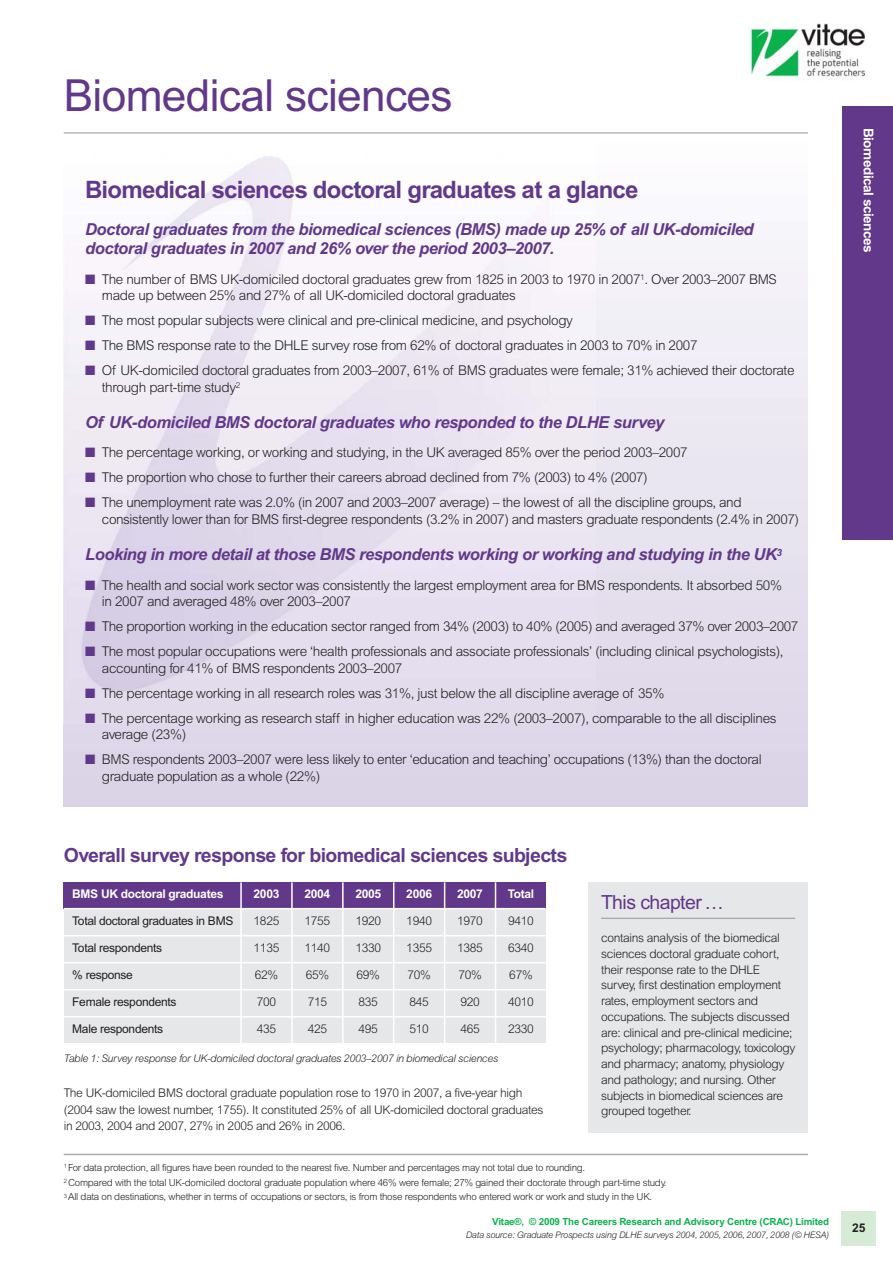
<style>
.page{position:relative;width:893px;height:1263px;background:#fff}
.page>*{position:absolute;margin:0;border:0;box-sizing:border-box;transform-origin:0 0}
.t1{font:44.25px "Arial";letter-spacing:-.015em;color:#62388b}
.t2{font:700 24px "Arial";letter-spacing:-.03em;color:#62388b}
.t3{font:700 19.5px "Arial";letter-spacing:-.03em;color:#62388b}
.t4{font:19.5px "Arial";letter-spacing:-.03em;color:#62388b}
.t5{font:italic 700 16.5px/19.5px "Arial";letter-spacing:-.025em;color:#62388b}
.t6{font:300 13.5px/16.5px "Arial";letter-spacing:-.025em;color:#231f20}
.t7{font:700 13.5px "Arial";letter-spacing:-.03em;color:#fff}
.t8{font:300 12px/15.8px "Arial";letter-spacing:-.025em;color:#231f20}
.t9{font:12px "Arial";letter-spacing:-.025em;color:#231f20}
.t10{font:700 12px "Arial";letter-spacing:-.025em;color:#fff}
.t11{font:700 12px "Arial";color:#231f20}
.t12{font:italic 300 10.5px "Arial";letter-spacing:-.025em;color:#231f20}
.t13{font:300 9.75px/14.9px "Arial";letter-spacing:-.025em;color:#231f20}
.t14{font:700 9.75px "Arial";letter-spacing:-.015em;color:#0ab14d}
.t15{font:italic 300 9px "Arial";letter-spacing:-.025em;color:#231f20}
.s1{color:#62388b}
</style>
<div class="page">
<div style="left:842px;top:1212px;width:34px;height:34px;background:#d6ebd5"></div>
<img style="left:750px;top:23px;width:115px;height:55px">
<div style="left:842px;top:106px;width:51px;height:434px;background:#62388b"></div>
<hr style="left:64px;top:1154px;width:744px;height:1px;background:#a7a9ac">
<hr style="left:64px;top:133px;width:744px;height:1px;background:#939598">
<div style="left:64px;top:882px;width:482px;height:161px;background:#e6e7e8"></div>
<div style="left:64px;top:882px;width:177px;height:27px;background:#62388b"></div>
<div style="left:241px;top:882px;width:51px;height:27px;background:#62388b"></div>
<div style="left:292px;top:882px;width:51px;height:27px;background:#62388b"></div>
<div style="left:343px;top:882px;width:51px;height:27px;background:#62388b"></div>
<div style="left:394px;top:882px;width:51px;height:27px;background:#62388b"></div>
<div style="left:445px;top:882px;width:50px;height:27px;background:#62388b"></div>
<div style="left:495px;top:882px;width:51px;height:27px;background:#62388b"></div>
<hr style="left:240px;top:882px;width:2px;height:161px;background:#fff">
<hr style="left:291px;top:882px;width:2px;height:161px;background:#fff">
<hr style="left:342px;top:882px;width:2px;height:161px;background:#fff">
<hr style="left:393px;top:882px;width:1px;height:161px;background:#fff">
<hr style="left:444px;top:882px;width:1px;height:161px;background:#fff">
<hr style="left:495px;top:882px;width:1px;height:161px;background:#fff">
<hr style="left:64px;top:908px;width:482px;height:1px;background:#fff">
<hr style="left:64px;top:935px;width:482px;height:1px;background:#fff">
<hr style="left:64px;top:962px;width:482px;height:1px;background:#fff">
<hr style="left:64px;top:989px;width:482px;height:1px;background:#fff">
<hr style="left:64px;top:1016px;width:482px;height:1px;background:#fff">
<div style="left:64px;top:138px;width:744px;height:669px;background:linear-gradient(to bottom,#fcfbfd,#d9d2e6)"></div>
<img style="left:64px;top:138px;width:531px;height:586px">
<div style="left:588px;top:882px;width:220px;height:251px;background:#e6e7e8"></div>
<hr style="left:601px;top:918px;width:194px;height:1px;background:#939598">
<h1 class="t1" style="left:64px;top:80px;width:390px">Biomedical sciences</h1>
<h2 class="t2" style="left:85px;top:180px;width:555px">Biomedical sciences doctoral graduates at a glance</h2>
<p class="t5" style="left:85px;top:221px;width:670px">Doctoral graduates from the biomedical sciences (BMS) made up 25% of all UK-domiciled doctoral graduates in 2007 and 26% over the period 2003–2007.</p>
<p class="t6" style="left:102px;top:272px;width:676px;text-indent:-17px"><span class="s1">■</span> The number of BMS UK-domiciled doctoral graduates grew from 1825 in 2003 to 1970 in 2007<sup>1</sup>. Over 2003–2007 BMS made up between 25% and 27% of all UK-domiciled doctoral graduates</p>
<p class="t6" style="left:85px;top:313px;width:489px"><span class="s1">■</span> The most popular subjects were clinical and pre-clinical medicine, and psychology</p>
<p class="t6" style="left:85px;top:338px;width:614px"><span class="s1">■</span> The BMS response rate to the DHLE survey rose from 62% of doctoral graduates in 2003 to 70% in 2007</p>
<p class="t6" style="left:102px;top:363px;width:694px;text-indent:-17px"><span class="s1">■</span> Of UK-domiciled doctoral graduates from 2003–2007, 61% of BMS graduates were female; 31% achieved their doctorate through part-time study<sup>2</sup></p>
<p class="t5" style="left:85px;top:414px;width:581px">Of UK-domiciled BMS doctoral graduates who responded to the DLHE survey</p>
<p class="t6" style="left:85px;top:446px;width:604px"><span class="s1">■</span> The percentage working, or working and studying, in the UK averaged 85% over the period 2003–2007</p>
<p class="t6" style="left:85px;top:471px;width:564px"><span class="s1">■</span> The proportion who chose to further their careers abroad declined from 7% (2003) to 4% (2007)</p>
<p class="t6" style="left:102px;top:496px;width:699px;text-indent:-17px"><span class="s1">■</span> The unemployment rate was 2.0% (in 2007 and 2003–2007 average) – the lowest of all the discipline groups, and consistently lower than for BMS first-degree respondents (3.2% in 2007) and masters graduate respondents (2.4% in 2007)</p>
<p class="t5" style="left:85px;top:546px;width:699px">Looking in more detail at those BMS respondents working or working and studying in the UK<sup>3</sup></p>
<p class="t6" style="left:102px;top:578px;width:682px;text-indent:-17px"><span class="s1">■</span> The health and social work sector was consistently the largest employment area for BMS respondents. It absorbed 50% in 2007 and averaged 48% over 2003–2007</p>
<p class="t6" style="left:85px;top:619px;width:715px"><span class="s1">■</span> The proportion working in the education sector ranged from 34% (2003) to 40% (2005) and averaged 37% over 2003–2007</p>
<p class="t6" style="left:102px;top:644px;width:683px;text-indent:-17px"><span class="s1">■</span> The most popular occupations were ‘health professionals and associate professionals’ (including clinical psychologists), accounting for 41% of BMS respondents 2003–2007</p>
<p class="t6" style="left:85px;top:686px;width:581px"><span class="s1">■</span> The percentage working in all research roles was 31%, just below the all discipline average of 35%</p>
<p class="t6" style="left:102px;top:711px;width:676px;text-indent:-17px"><span class="s1">■</span> The percentage working as research staff in higher education was 22% (2003–2007), comparable to the all disciplines average (23%)</p>
<p class="t6" style="left:102px;top:752px;width:661px;text-indent:-17px"><span class="s1">■</span> BMS respondents 2003–2007 were less likely to enter ‘education and teaching’ occupations (13%) than the doctoral graduate population as a whole (22%)</p>
<p class="t7" style="left:874px;top:128px;width:127px;rotate:90deg">Biomedical sciences</p>
<h3 class="t3" style="left:64px;top:848px;width:505px">Overall survey response for biomedical sciences subjects</h3>
<p class="t10" style="left:72px;top:890px;width:153px">BMS UK doctoral graduates</p>
<p class="t10" style="left:254px;top:890px;width:27px">2003</p>
<p class="t10" style="left:304px;top:890px;width:27px">2004</p>
<p class="t10" style="left:355px;top:890px;width:27px">2005</p>
<p class="t10" style="left:406px;top:890px;width:27px">2006</p>
<p class="t10" style="left:457px;top:890px;width:27px">2007</p>
<p class="t10" style="left:508px;top:890px;width:28px">Total</p>
<p class="t9" style="left:72px;top:917px;width:163px">Total doctoral graduates in BMS</p>
<p class="t8" style="left:254px;top:914px;width:27px">1825</p>
<p class="t8" style="left:304px;top:914px;width:27px">1755</p>
<p class="t8" style="left:355px;top:914px;width:27px">1920</p>
<p class="t8" style="left:406px;top:914px;width:27px">1940</p>
<p class="t8" style="left:457px;top:914px;width:27px">1970</p>
<p class="t8" style="left:508px;top:914px;width:27px">9410</p>
<p class="t9" style="left:72px;top:944px;width:91px">Total respondents</p>
<p class="t8" style="left:254px;top:941px;width:27px">1135</p>
<p class="t8" style="left:304px;top:941px;width:27px">1140</p>
<p class="t8" style="left:355px;top:941px;width:27px">1330</p>
<p class="t8" style="left:406px;top:941px;width:27px">1355</p>
<p class="t8" style="left:457px;top:941px;width:27px">1385</p>
<p class="t8" style="left:508px;top:941px;width:27px">6340</p>
<p class="t9" style="left:72px;top:971px;width:62px">% response</p>
<p class="t8" style="left:255px;top:968px;width:25px">62%</p>
<p class="t8" style="left:306px;top:968px;width:25px">65%</p>
<p class="t8" style="left:357px;top:968px;width:25px">69%</p>
<p class="t8" style="left:407px;top:968px;width:25px">70%</p>
<p class="t8" style="left:458px;top:968px;width:25px">70%</p>
<p class="t8" style="left:509px;top:968px;width:25px">67%</p>
<p class="t9" style="left:72px;top:998px;width:106px">Female respondents</p>
<p class="t8" style="left:257px;top:995px;width:21px">700</p>
<p class="t8" style="left:308px;top:995px;width:21px">715</p>
<p class="t8" style="left:359px;top:995px;width:21px">835</p>
<p class="t8" style="left:409px;top:995px;width:21px">845</p>
<p class="t8" style="left:460px;top:995px;width:21px">920</p>
<p class="t8" style="left:508px;top:995px;width:27px">4010</p>
<p class="t9" style="left:72px;top:1025px;width:92px">Male respondents</p>
<p class="t8" style="left:257px;top:1022px;width:21px">435</p>
<p class="t8" style="left:308px;top:1022px;width:21px">425</p>
<p class="t8" style="left:359px;top:1022px;width:21px">495</p>
<p class="t8" style="left:409px;top:1022px;width:21px">510</p>
<p class="t8" style="left:460px;top:1022px;width:21px">465</p>
<p class="t8" style="left:508px;top:1022px;width:27px">2330</p>
<p class="t12" style="left:64px;top:1054px;width:436px">Table 1: Survey response for UK-domiciled doctoral graduates 2003–2007 in biomedical sciences</p>
<p class="t8" style="left:64px;top:1086px;width:481px;line-height:16.5px">The UK-domiciled BMS doctoral graduate population rose to 1970 in 2007, a five-year high (2004 saw the lowest number, 1755). It constituted 25% of all UK-domiciled doctoral graduates in 2003, 2004 and 2007, 27% in 2005 and 26% in 2006.</p>
<h3 class="t4" style="left:601px;top:895px;width:124px">This chapter ...</h3>
<p class="t8" style="left:601px;top:931px;width:196px">contains analysis of the biomedical sciences doctoral graduate cohort, their response rate to the DHLE survey, first destination employment rates, employment sectors and occupations. The subjects discussed are: clinical and pre-clinical medicine; psychology; pharmacology, toxicology and pharmacy; anatomy, physiology and pathology; and nursing. Other subjects in biomedical sciences are grouped together.</p>
<p class="t13" style="left:64px;top:1161px;width:604px"><sup>1</sup> For data protection, all figures have been rounded to the nearest five. Number and percentages may not total due to rounding.<br><sup>2</sup> Compared with the total UK-domiciled doctoral graduate population where 46% were female; 27% gained their doctorate through part-time study.<br><sup>3</sup> All data on destinations, whether in terms of occupations or sectors, is from those respondents who entered work or work and study in the UK.</p>
<p class="t14" style="left:492px;top:1218px;width:339px">Vitae®, © 2009 The Careers Research and Advisory Centre (CRAC) Limited</p>
<p class="t15" style="left:466px;top:1231px;width:365px">Data source: Graduate Prospects using DLHE surveys 2004, 2005, 2006, 2007, 2008 (© HESA)</p>
<p class="t11" style="left:852px;top:1223px;width:15px">25</p>
</div>
